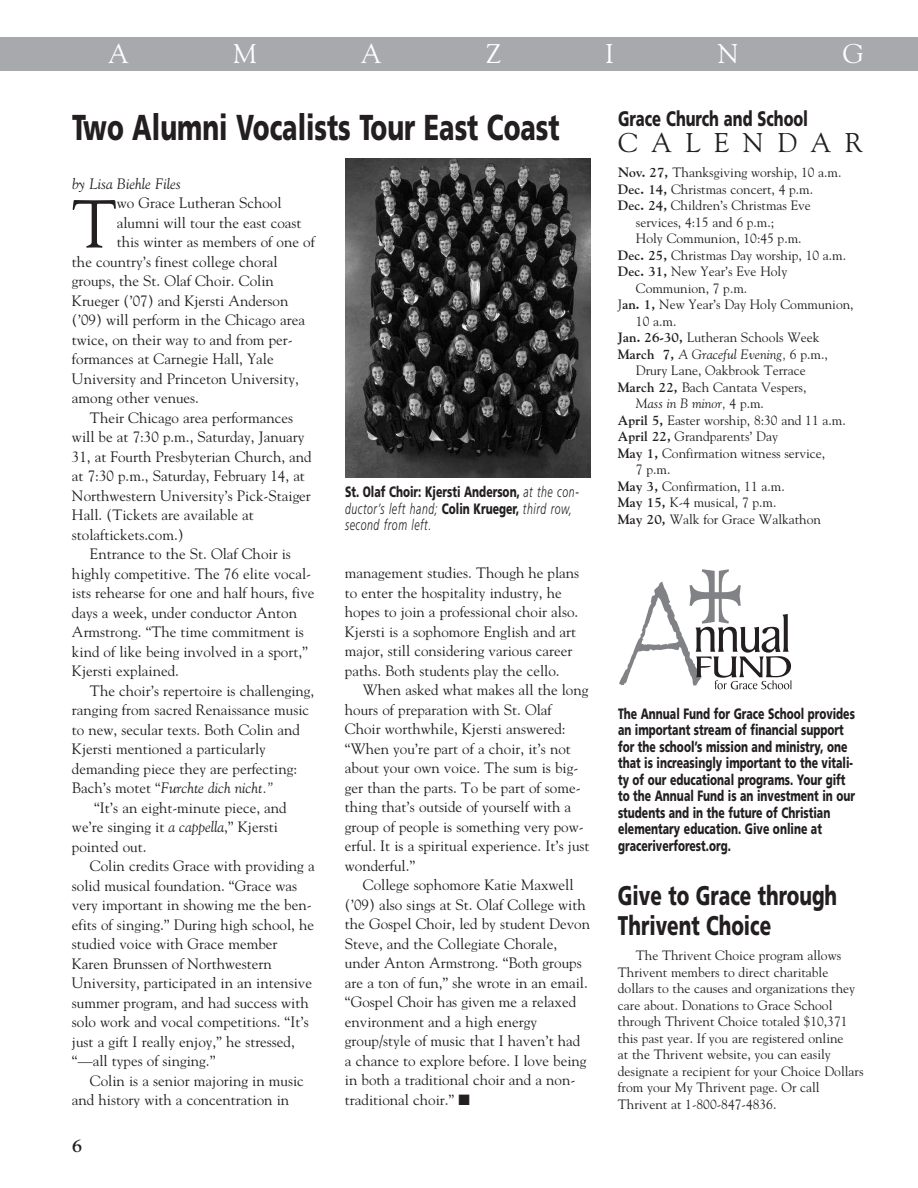
<style>
.page{position:relative;width:918px;height:1188px;background:#fff}
.page>*{position:absolute;margin:0;border:0;box-sizing:border-box;transform-origin:0 0}
.t1{font:67.35px "Goudy Std";color:#231f20}
.t2{font:900 36px "Frutiger";color:#231f20;scale:.7 1}
.t3{font:900 27px/30px "Frutiger";color:#231f20;scale:.7 1}
.t4{font:27px "Goudy Std";letter-spacing:.505em;color:#231f20}
.t5{font:27px "Goudy Std";color:#fff}
.t6{font:900 21px "Frutiger";color:#231f20;scale:.7 1}
.t7{font:700 18px "Goudy";color:#231f20}
.t8{font:15px/19.5px "Goudy Std";color:#231f20}
.t9{font:900 15px/16.5px "Frutiger";color:#231f20;scale:.7 1}
.t10{font:italic 300 15px/16.5px "Frutiger";letter-spacing:.055em;color:#231f20;scale:.7 1}
.t11{font:italic 15px "Goudy";color:#231f20}
.t12{font:13.5px/16.5px "Goudy Std";color:#231f20}
.t13{font:italic 13.5px "Goudy";color:#231f20}
.s1{font-family:"Goudy Std";font-style:normal}
.s2{font-family:"Goudy";font-style:italic}
.s3{font-weight:900;font-style:normal}
.s4{font-family:"Goudy";font-weight:700}
.s5{font-weight:700;font-style:normal}
</style>
<div class="page">
<div style="left:0;top:37px;width:918px;height:34px;background:#a8a9ad"></div>
<svg style="left:619px;top:569px;width:173px;height:120px"></svg>
<img style="left:345px;top:159px;width:246px;height:318px">
<h3 class="t5" style="left:108px;top:38px;width:23px">A</h3>
<h3 class="t5" style="left:233px;top:38px;width:26px">M</h3>
<h3 class="t5" style="left:361px;top:38px;width:23px">A</h3>
<h3 class="t5" style="left:486px;top:38px;width:17px">Z</h3>
<h3 class="t5" style="left:605px;top:38px;width:10px">I</h3>
<h3 class="t5" style="left:718px;top:38px;width:23px">N</h3>
<h3 class="t5" style="left:843px;top:38px;width:23px">G</h3>
<h2 class="t2" style="left:72px;top:113px;width:698px">Two Alumni Vocalists Tour East Coast</h2>
<p class="t11" style="left:72px;top:175px;width:110px">by Lisa Biehle Files</p>
<h1 class="t1" style="left:72px;top:185px;width:46px">T</h1>
<p class="t8" style="left:117px;top:194px;width:166px">wo Grace Lutheran School</p>
<p class="t8" style="left:117px;top:213px;width:186px">alumni will tour the east coast</p>
<p class="t8" style="left:117px;top:233px;width:200px">this winter as members of one of</p>
<p class="t8" style="left:72px;top:252px;width:207px">the country’s finest college choral</p>
<p class="t8" style="left:72px;top:272px;width:203px">groups, the St. Olaf Choir. Colin</p>
<p class="t8" style="left:72px;top:291px;width:218px">Krueger (’07) and Kjersti Anderson</p>
<p class="t8" style="left:72px;top:311px;width:235px">(’09) will perform in the Chicago area</p>
<p class="t8" style="left:72px;top:330px;width:222px">twice, on their way to and from per-</p>
<p class="t8" style="left:72px;top:350px;width:203px">formances at Carnegie Hall, Yale</p>
<p class="t8" style="left:72px;top:369px;width:228px">University and Princeton University,</p>
<p class="t8" style="left:72px;top:389px;width:128px">among other venues.</p>
<p class="t8" style="left:90px;top:408px;width:205px">Their Chicago area performances</p>
<p class="t8" style="left:72px;top:428px;width:234px">will be at 7:30 p.m., Saturday, January</p>
<p class="t8" style="left:72px;top:447px;width:241px">31, at Fourth Presbyterian Church, and</p>
<p class="t8" style="left:72px;top:467px;width:234px">at 7:30 p.m., Saturday, February 14, at</p>
<p class="t8" style="left:72px;top:486px;width:240px">Northwestern University’s Pick-Staiger</p>
<p class="t8" style="left:72px;top:506px;width:183px">Hall. (Tickets are available at</p>
<p class="t8" style="left:72px;top:525px;width:113px">stolaftickets.com.)</p>
<p class="t8" style="left:90px;top:545px;width:202px">Entrance to the St. Olaf Choir is</p>
<p class="t8" style="left:72px;top:564px;width:241px">highly competitive. The 76 elite vocal-</p>
<p class="t8" style="left:72px;top:584px;width:244px">ists rehearse for one and half hours, five</p>
<p class="t8" style="left:72px;top:603px;width:227px">days a week, under conductor Anton</p>
<p class="t8" style="left:72px;top:623px;width:233px">Armstrong. “The time commitment is</p>
<p class="t8" style="left:72px;top:642px;width:237px">kind of like being involved in a sport,”</p>
<p class="t8" style="left:72px;top:662px;width:109px">Kjersti explained.</p>
<p class="t8" style="left:90px;top:681px;width:226px">The choir’s repertoire is challenging,</p>
<p class="t8" style="left:72px;top:701px;width:239px">ranging from sacred Renaissance music</p>
<p class="t8" style="left:72px;top:720px;width:230px">to new, secular texts. Both Colin and</p>
<p class="t8" style="left:72px;top:740px;width:195px">Kjersti mentioned a particularly</p>
<p class="t8" style="left:72px;top:759px;width:227px">demanding piece they are perfecting:</p>
<p class="t11" style="left:72px;top:779px;width:203px"><span class="s1">Bach’s motet “</span>Furchte dich nicht.”</p>
<p class="t8" style="left:72px;top:798px;width:216px;text-indent:22px">“It’s an eight-minute piece, and we’re singing it <span class="s2">a cappella</span>,” Kjersti pointed out.</p>
<p class="t8" style="left:72px;top:857px;width:244px;text-indent:18px">Colin credits Grace with providing a solid musical foundation. “Grace was very important in showing me the ben&shy;efits of singing.” During high school, he studied voice with Grace member Karen Brunssen of Northwestern University, participated in an intensive summer program, and had success with solo work and vocal competitions. “It’s just a gift I really enjoy,” he stressed, “—all types of singing.”</p>
<p class="t8" style="left:72px;top:1071px;width:233px;text-indent:18px">Colin is a senior majoring in music and history with a concentration in</p>
<p class="t7" style="left:72px;top:1135px;width:12px">6</p>
<p class="t10" style="left:345px;top:485px;width:336px"><span class="s3">St. Olaf Choir: Kjersti Anderson,</span> at the con&shy;ductor’s left hand; <span class="s3">Colin Krueger,</span> third row, second from left.</p>
<p class="t8" style="left:345px;top:563px;width:236px">management studies. Though he plans to enter the hospitality industry, he hopes to join a professional choir also.<br>Kjersti is a sophomore English and art major, still considering various career paths. Both students play the cello.</p>
<p class="t8" style="left:345px;top:680px;width:246px;text-indent:18px">When asked what makes all the long hours of preparation with St. Olaf Choir worthwhile, Kjersti answered: “When you’re part of a choir, it’s not about your own voice. The sum is big&shy;ger than the parts. To be part of some&shy;thing that’s outside of yourself with a group of people is something very pow&shy;erful. It is a spiritual experience. It’s just wonderful.”</p>
<p class="t8" style="left:345px;top:875px;width:247px;text-indent:18px">College sophomore Katie Maxwell (’09) also sings at St. Olaf College with the Gospel Choir, led by student Devon Steve, and the Collegiate Chorale, under Anton Armstrong. “Both groups are a ton of fun,” she wrote in an email. “Gospel Choir has given me a relaxed environment and a high energy group/style of music that I haven’t had a chance to explore before. I love being in both a traditional choir and a non&shy;traditional choir.” ■</p>
<h3 class="t6" style="left:618px;top:111px;width:273px">Grace Church and School</h3>
<h3 class="t4" style="left:618px;top:127px;width:247px">CALENDAR</h3>
<p class="t12" style="left:618px;top:165px;width:225px"><span class="s4">Nov. 27,</span> Thanksgiving worship, 10 a.m.</p>
<p class="t12" style="left:618px;top:181px;width:197px"><span class="s4">Dec. 14,</span> Christmas concert, 4 p.m.</p>
<p class="t12" style="left:618px;top:198px;width:194px"><span class="s4">Dec. 24,</span> Children’s Christmas Eve</p>
<p class="t12" style="left:636px;top:214px;width:140px">services, 4:15 and 6 p.m.;</p>
<p class="t12" style="left:636px;top:231px;width:167px">Holy Communion, 10:45 p.m.</p>
<p class="t12" style="left:618px;top:247px;width:230px"><span class="s4">Dec. 25,</span> Christmas Day worship, 10 a.m.</p>
<p class="t12" style="left:618px;top:264px;width:171px"><span class="s4">Dec. 31,</span> New Year’s Eve Holy</p>
<p class="t12" style="left:636px;top:280px;width:113px">Communion, 7 p.m.</p>
<p class="t12" style="left:618px;top:297px;width:237px">J<span class="s4">an. 1,</span> New Year’s Day Holy Communion,</p>
<p class="t12" style="left:636px;top:313px;width:42px">10 a.m.</p>
<p class="t12" style="left:618px;top:330px;width:203px"><span class="s4">Jan. 26-30,</span> Lutheran Schools Week</p>
<p class="t13" style="left:618px;top:346px;width:211px"><span class="s5">March 7,</span> A Graceful Evening, <span class="s1">6 p.m.,</span></p>
<p class="t12" style="left:618px;top:363px;width:190px;text-align:right">Drury Lane, Oakbrook Terrace<br><span class="s4">March 22,</span> Bach Cantata Vespers,</p>
<p class="t13" style="left:636px;top:396px;width:130px">Mass in B minor, <span class="s1">4 p.m.</span></p>
<p class="t12" style="left:618px;top:412px;width:229px"><span class="s4">April 5,</span> Easter worship, 8:30 and 11 a.m.</p>
<p class="t12" style="left:618px;top:429px;width:162px"><span class="s4">April 22,</span> Grandparents’ Day</p>
<p class="t12" style="left:618px;top:445px;width:209px"><span class="s4">May 1,</span> Confirmation witness service,</p>
<p class="t12" style="left:636px;top:462px;width:36px">7 p.m.</p>
<p class="t12" style="left:618px;top:478px;width:168px"><span class="s4">May 3,</span> Confirmation, 11 a.m.</p>
<p class="t12" style="left:618px;top:495px;width:160px"><span class="s4">May 15,</span> K-4 musical, 7 p.m.</p>
<p class="t12" style="left:618px;top:511px;width:205px"><span class="s4">May 20,</span> Walk for Grace Walkathon</p>
<p class="t9" style="left:618px;top:706px;width:340px">The Annual Fund for Grace School provides an important stream of financial support for the school’s mission and ministry, one that is increasingly important to the vitali&shy;ty of our educational programs. Your gift to the Annual Fund is an investment in our students and in the future of Christian elementary education. Give online at graceriverforest.org.</p>
<h3 class="t3" style="left:618px;top:882px;width:315px">Give to Grace through<br>Thrivent Choice</h3>
<p class="t12" style="left:618px;top:947px;width:247px;text-indent:18px">The Thrivent Choice program allows Thrivent members to direct charitable dollars to the causes and organizations they care about. Donations to Grace School through Thrivent Choice totaled $10,371 this past year. If you are registered online<br>at the Thrivent website, you can easily designate a recipient for your Choice Dollars from your My Thrivent page. Or call Thrivent at 1-800-847-4836.</p>
</div>
